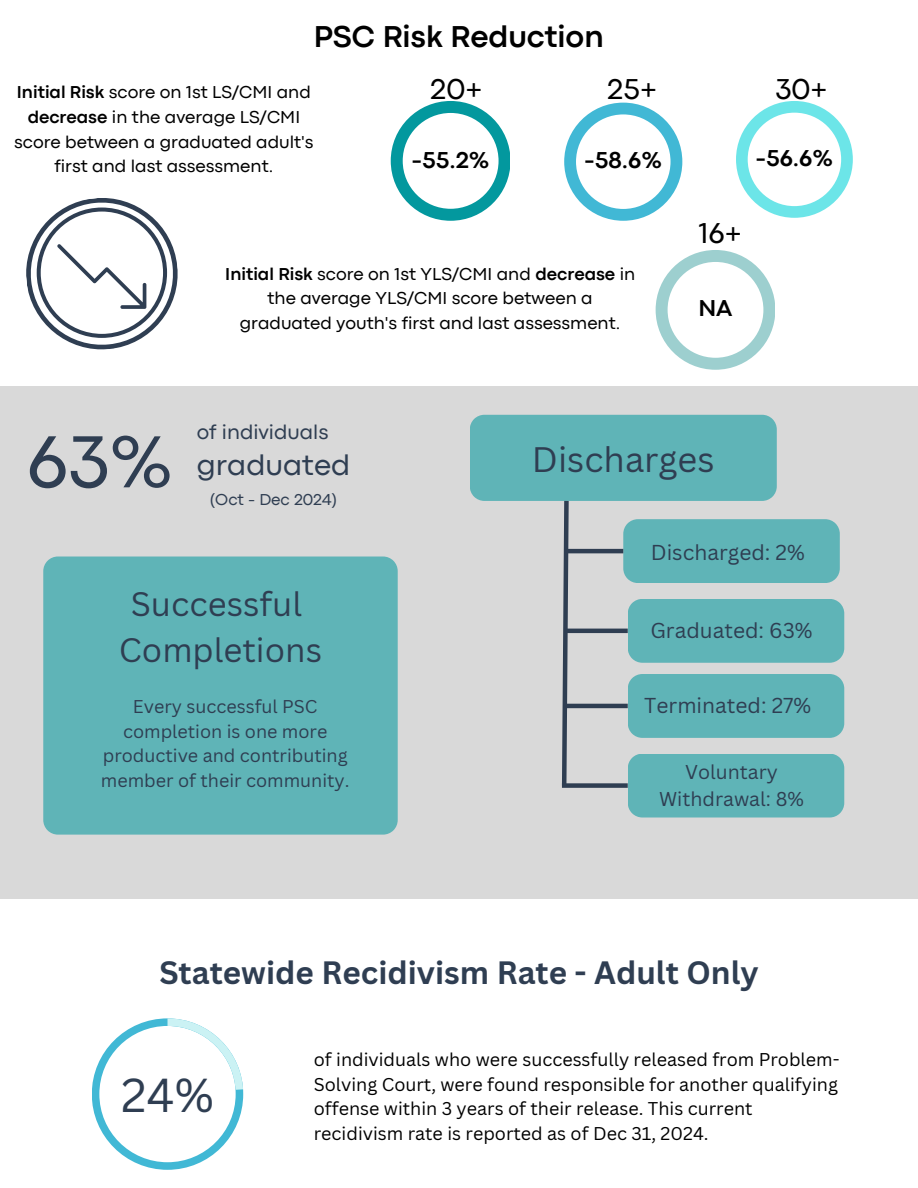
<style>
.page{position:relative;width:918px;height:1188px;background:#fff}
.page>*{position:absolute;margin:0;border:0;box-sizing:border-box;transform-origin:0 0}
.t1{font:76.8px "Codec Pro";color:#2f3e52}
.t2{font:46.35px "Canva Sans";color:#2f3e52}
.t3{font:34.5px "Canva Sans";color:#2f3e52}
.t4{font:33px/46.2px "Canva Sans";color:#2f3e52;text-align:center}
.t5{font:700 31.5px "Canva Sans";color:#2f3e52}
.t6{font:700 31.5px "Codec Pro";color:#000}
.t7{font:30px "Codec Pro";color:#000}
.t8{font:30px "Codec Pro";color:#2f3e52}
.t9{font:700 24px "Codec Pro";color:#000}
.t10{font:21px "Canva Sans";color:#2f3e52}
.t11{font:21px "Codec Pro";color:#2f3e52}
.t12{font:19.5px/27px "Canva Sans";color:#2f3e52;text-align:center}
.t13{font:18px "Codec Pro";color:#000}
.t14{font:18px/24.8px "Canva Sans";color:#000}
.t15{font:18px/24.8px "Canva Sans";color:#2f3e52;text-align:center}
.t16{font:16.5px "Codec Pro";color:#2f3e52}
.s1{font-weight:700}
</style>
<div class="page">
<div style="left:0;top:387px;width:918px;height:512px;background:#d9d9d9"></div>
<svg style="left:391px;top:101px;width:119px;height:119px"></svg>
<svg style="left:564px;top:103px;width:118px;height:118px"></svg>
<svg style="left:736px;top:101px;width:117px;height:117px"></svg>
<svg style="left:656px;top:250px;width:119px;height:119px"></svg>
<svg style="left:26px;top:198px;width:152px;height:152px"></svg>
<svg style="left:92px;top:1018px;width:151px;height:152px"></svg>
<div style="left:43px;top:557px;width:354px;height:278px;background:#5fb4b7"></div>
<svg style="left:470px;top:415px;width:374px;height:403px"></svg>
<hr style="left:565px;top:549px;width:58px;height:4px;background:#2f3e52">
<hr style="left:565px;top:629px;width:63px;height:4px;background:#2f3e52">
<hr style="left:565px;top:704px;width:63px;height:4px;background:#2f3e52">
<div style="left:562px;top:783px;width:66px;height:5px;background:#2f3e52"></div>
<h2 class="t6" style="left:314px;top:25px;width:292px">PSC Risk Reduction</h2>
<h4 class="t13" style="left:17px;top:86px;width:295px"><span class="s1">Initial Risk</span> score on 1st LS/CMI and</h4>
<h4 class="t13" style="left:28px;top:111px;width:274px"><span class="s1">decrease</span> in the average LS/CMI</h4>
<h4 class="t13" style="left:14px;top:135px;width:301px">score between a graduated adult's</h4>
<p class="t13" style="left:55px;top:160px;width:220px">first and last assessment.</p>
<p class="t7" style="left:430px;top:79px;width:53px">20+</p>
<h6 class="t7" style="left:607px;top:79px;width:51px">25+</h6>
<p class="t7" style="left:776px;top:79px;width:53px">30+</p>
<p class="t9" style="left:411px;top:151px;width:80px">-55.2%</p>
<p class="t9" style="left:584px;top:151px;width:80px">-58.6%</p>
<h6 class="t9" style="left:755px;top:149px;width:80px">-56.6%</h6>
<h6 class="t7" style="left:699px;top:222px;width:44px">16+</h6>
<p class="t13" style="left:225px;top:267px;width:411px"><span class="s1">Initial Risk</span> score on 1st YLS/CMI and <span class="s1">decrease</span> in</p>
<p class="t13" style="left:267px;top:292px;width:327px">the average YLS/CMI score between a</p>
<p class="t13" style="left:240px;top:317px;width:382px">graduated youth's first and last assessment.</p>
<p class="t9" style="left:698px;top:300px;width:36px">NA</p>
<p class="t1" style="left:27px;top:435px;width:149px">63%</p>
<h4 class="t11" style="left:197px;top:424px;width:133px">of individuals</h4>
<p class="t8" style="left:197px;top:454px;width:155px">graduated</p>
<h5 class="t16" style="left:210px;top:494px;width:129px">(Oct - Dec 2024)</h5>
<p class="t3" style="left:532px;top:435px;width:184px">Discharges</p>
<h4 class="t10" style="left:651px;top:537px;width:156px">Discharged: 2%</h4>
<h1 class="t4" style="left:119px;top:580px;width:205px">Successful<br>Completions</h1>
<p class="t15" style="left:101px;top:694px;width:250px">Every successful PSC completion is one more productive and contributing member of their community.</p>
<p class="t10" style="left:650px;top:615px;width:164px">Graduated: 63%</p>
<h3 class="t10" style="left:644px;top:690px;width:169px">Terminated: 27%</h3>
<p class="t12" style="left:659px;top:758px;width:146px">Voluntary<br>Withdrawal: 8%</p>
<p class="t5" style="left:159px;top:951px;width:601px">Statewide Recidivism Rate - Adult Only</p>
<h2 class="t2" style="left:121px;top:1062px;width:94px">24%</h2>
<p class="t14" style="left:314px;top:1046px;width:527px">of individuals who were successfully released from Problem-Solving Court, were found responsible for another qualifying offense within 3 years of their release. This current recidivism rate is reported as of Dec 31, 2024.</p>
</div>
